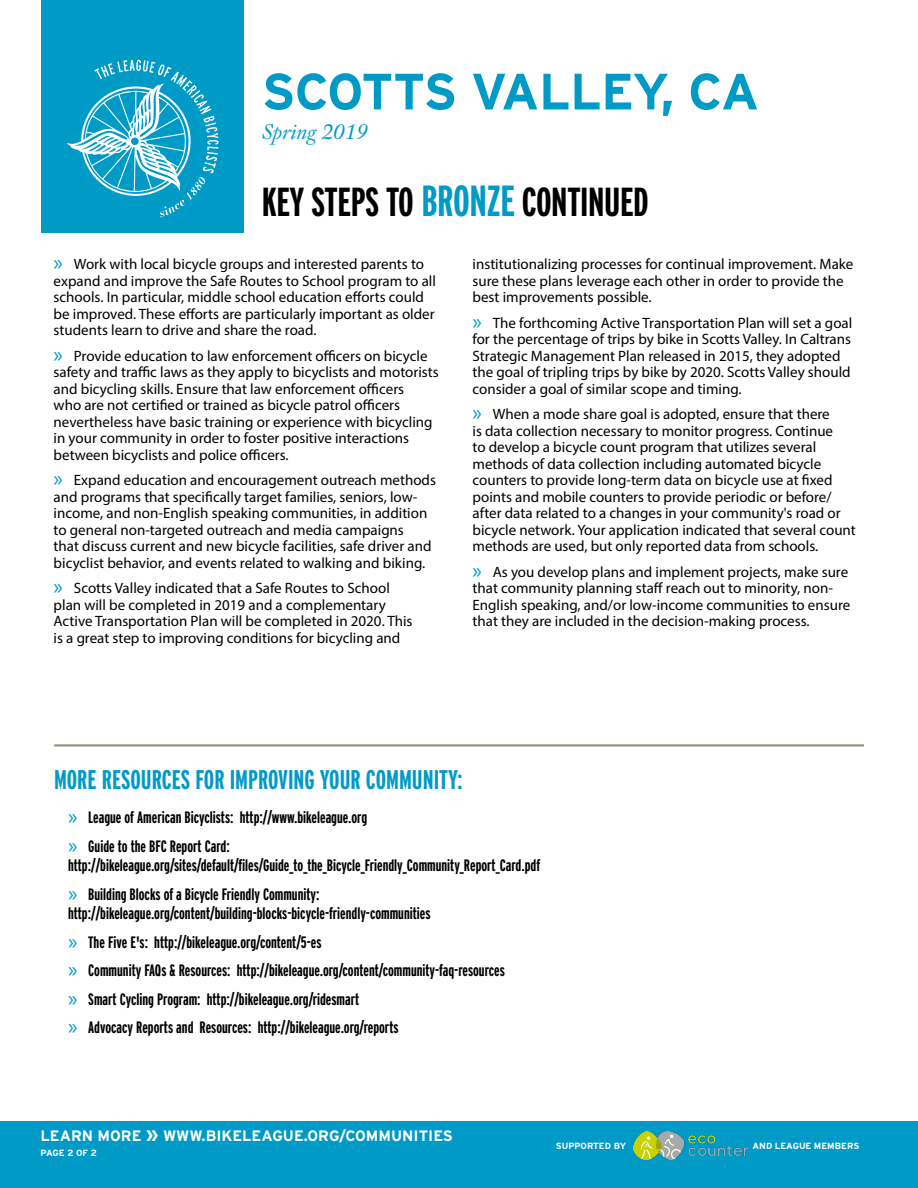
<style>
.page{position:relative;width:918px;height:1188px;background:#fff}
.page>*{position:absolute;margin:0;border:0;box-sizing:border-box;transform-origin:0 0}
.t1{font:700 51px "Interstate";letter-spacing:-.025em;color:#009ac7}
.t2{font:700 extra-condensed 40.5px "Interstate";letter-spacing:-.01em;color:#000}
.t3{font:700 extra-condensed 27px "Interstate";color:#009ac7}
.t4{font:italic 21px "Fleischman BT Pro";color:#009ac7}
.t5{font:700 extra-condensed 16.5px/28.5px "Interstate";color:#000}
.t6{font:700 15.15px "Interstate";color:#fff}
.t7{font:15px/16.5px "Myriad Pro";color:#000}
.t8{font:700 9px "Interstate";color:#fff}
.s1{font-size:43.5px;color:#009ac7}
.s2{font-size:22.5px;color:#009ac7}
.s3{font-family:"Myriad Pro";font-weight:400;font-stretch:normal;font-size:22.5px;color:#009ac7}
.s4{font-size:20.25px}
</style>
<div class="page">
<div style="left:42px;top:0;width:202px;height:232px;background:#009ac7"></div>
<svg style="left:67px;top:60px;width:152px;height:157px"></svg>
<div style="left:0;top:1122px;width:918px;height:66px;background:#009ac7"></div>
<hr style="left:54px;top:744px;width:810px;height:3px;background:#959484">
<img style="left:633px;top:1132px;width:114px;height:28px">
<h1 class="t1" style="left:262px;top:63px;width:499px">SCOTTS VALLEY, CA</h1>
<h3 class="t4" style="left:262px;top:119px;width:108px">Spring 2019</h3>
<h2 class="t2" style="left:262px;top:177px;width:389px">KEY STEPS TO <span class="s1">BRONZE</span> CONTINUED</h2>
<p class="t7" style="left:54px;top:256px;width:384px"><span class="s2">»</span> Work with local bicycle groups and interested parents to expand and improve the Safe Routes to School program to all schools. In particular, middle school education efforts could be improved. These efforts are particularly important as older students learn to drive and share the road.</p>
<p class="t7" style="left:54px;top:347px;width:387px"><span class="s2">»</span> Provide education to law enforcement officers on bicycle safety and traffic laws as they apply to bicyclists and motorists and bicycling skills. Ensure that law enforcement officers<br>who are not certified or trained as bicycle patrol officers nevertheless have basic training or experience with bicycling in your community in order to foster positive interactions between bicyclists and police officers.</p>
<p class="t7" style="left:54px;top:472px;width:384px"><span class="s2">»</span> Expand education and encouragement outreach methods and programs that specifically target families, seniors, low&shy;income, and non-English speaking communities, in addition to general non-targeted outreach and media campaigns<br>that discuss current and new bicycle facilities, safe driver and bicyclist behavior, and events related to walking and biking.</p>
<p class="t7" style="left:54px;top:580px;width:360px"><span class="s2">»</span> Scotts Valley indicated that a Safe Routes to School plan will be completed in 2019 and a complementary Active Transportation Plan will be completed in 2020. This is a great step to improving conditions for bicycling and</p>
<p class="t7" style="left:473px;top:256px;width:382px">institutionalizing processes for continual improvement. Make sure these plans leverage each other in order to provide the best improvements possible.</p>
<p class="t7" style="left:473px;top:314px;width:381px"><span class="s2">»</span> The forthcoming Active Transportation Plan will set a goal for the percentage of trips by bike in Scotts Valley. In Caltrans Strategic Management Plan released in 2015, they adopted the goal of tripling trips by bike by 2020. Scotts Valley should consider a goal of similar scope and timing.</p>
<p class="t7" style="left:473px;top:406px;width:385px"><span class="s2">»</span> When a mode share goal is adopted, ensure that there<br>is data collection necessary to monitor progress. Continue<br>to develop a bicycle count program that utilizes several methods of data collection including automated bicycle counters to provide long-term data on bicycle use at fixed points and mobile counters to provide periodic or before/ after data related to a changes in your community's road or bicycle network. Your application indicated that several count methods are used, but only reported data from schools.</p>
<p class="t7" style="left:473px;top:563px;width:379px"><span class="s2">»</span> As you develop plans and implement projects, make sure that community planning staff reach out to minority, non-English speaking, and/or low-income communities to ensure that they are included in the decision-making process.</p>
<h3 class="t3" style="left:54px;top:764px;width:410px">MORE RESOURCES FOR IMPROVING YOUR COMMUNITY:</h3>
<p class="t5" style="left:68px;top:803px;width:301px"><span class="s3">»</span> League of American Bicyclists: http://www.bikeleague.org <span class="s3">»</span> Guide to the BFC Report Card:</p>
<p class="t5" style="left:68px;top:851px;width:474px">http://bikeleague.org/sites/default/files/Guide_to_the_Bicycle_Friendly_Community_Report_Card.pdf <span class="s3">»</span> Building Blocks of a Bicycle Friendly Community:</p>
<p class="t5" style="left:68px;top:899px;width:438px">http://bikeleague.org/content/building-blocks-bicycle-friendly-communities<br><span class="s3">»</span> The Five E's: http://bikeleague.org/content/5-es<br><span class="s3">»</span> Community FAQs &amp; Resources: http://bikeleague.org/content/community-faq-resources <span class="s3">»</span> Smart Cycling Program: http://bikeleague.org/ridesmart<br><span class="s3">»</span> Advocacy Reports and Resources: http://bikeleague.org/reports</p>
<p class="t6" style="left:41px;top:1127px;width:414px">LEARN MORE <span class="s4">»</span> WWW.BIKELEAGUE.ORG/COMMUNITIES</p>
<p class="t8" style="left:41px;top:1148px;width:58px">PAGE 2 OF 2</p>
<p class="t8" style="left:556px;top:1141px;width:72px">SUPPORTED BY</p>
<p class="t8" style="left:753px;top:1141px;width:108px">AND LEAGUE MEMBERS</p>
</div>
